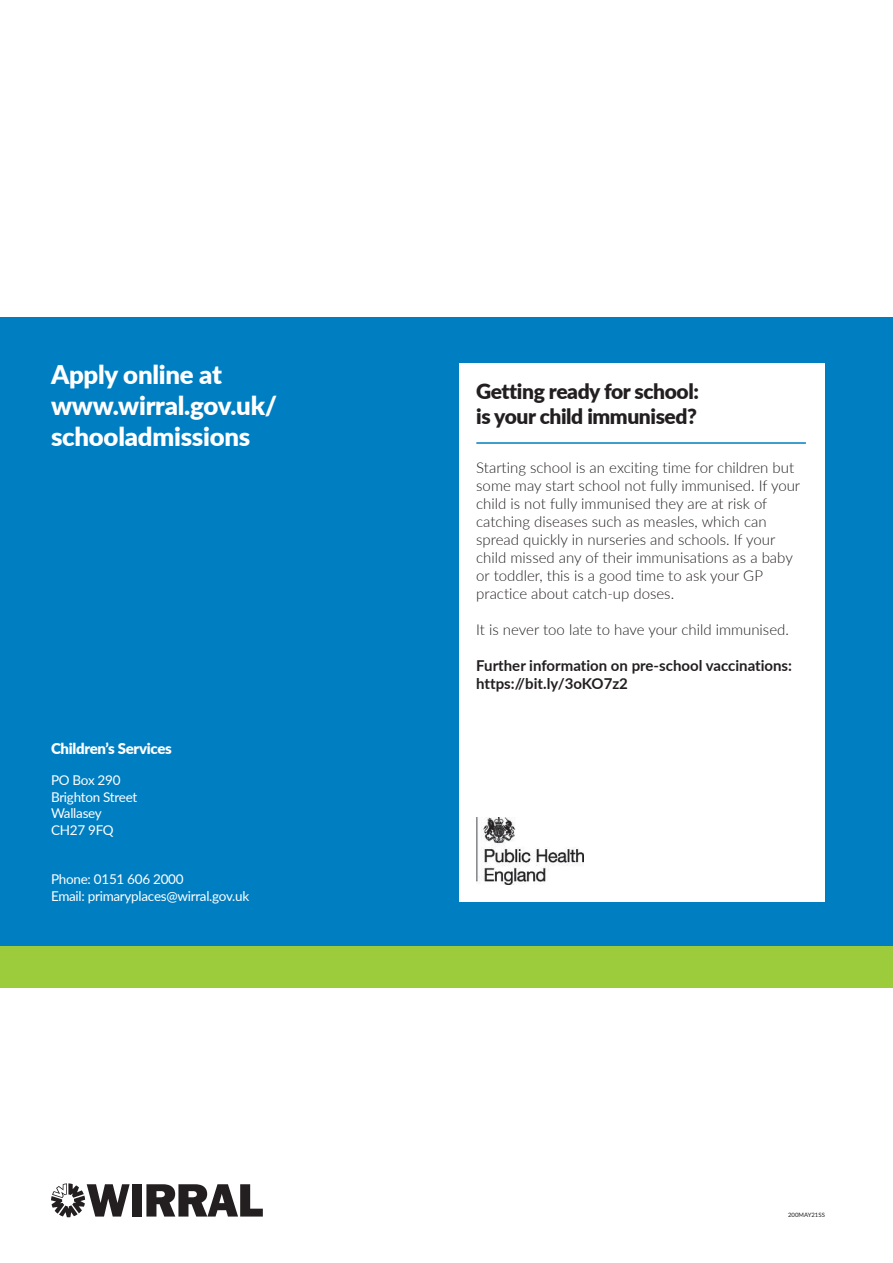
<style>
.page{position:relative;width:893px;height:1263px;background:#fff}
.page>*{position:absolute;margin:0;border:0;box-sizing:border-box;transform-origin:0 0}
.Text_1_no_indent{font:900 25.8px/30.9px "Lato";letter-spacing:-.01em;color:#fff}
.Text_1{font:900 21px "Lato";letter-spacing:-.02em;color:#231f20}
.Text_1-2{font:300 15px/18px "Lato";color:#231f20}
.Text_1-3{font:700 15px "Lato";color:#231f20}
.t1{font:900 15px "Lato";letter-spacing:-.02em;color:#fff}
.Text_1_no_indent-2{font:13.5px/16.5px "Lato";letter-spacing:-.02em;color:#fff}
.t2{font:6px "Lato";color:#231f20}
</style>
<div class="page">
<div style="left:0;top:317px;width:893px;height:629px;background:#007ec2"></div>
<div style="left:0;top:946px;width:893px;height:42px;background:#9ccb3b"></div>
<div style="left:459px;top:364px;width:366px;height:538px;background:#fff"></div>
<hr style="left:476px;top:442px;width:330px;height:2px;background:#007ec2">
<img style="left:476px;top:817px;width:107px;height:67px">
<svg style="left:51px;top:1183px;width:79px;height:34px"></svg>
<div style="left:132px;top:1184px;width:10px;height:32px;background:#231f20"></div>
<svg style="left:146px;top:1184px;width:117px;height:32px"></svg>
<p class="Text_1_no_indent" style="left:51px;top:358px;width:172px">Apply online at</p>
<p class="Text_1_no_indent" style="left:51px;top:389px;width:228px">www.wirral.gov.uk/ schooladmissions</p>
<h3 class="t1" style="left:51px;top:737px;width:122px">Children’s Services</h3>
<p class="Text_1_no_indent-2" style="left:51px;top:771px;width:71px">PO Box 290</p>
<p class="Text_1_no_indent-2" style="left:51px;top:788px;width:88px">Brighton Street</p>
<p class="Text_1_no_indent-2" style="left:51px;top:804px;width:52px">Wallasey</p>
<p class="Text_1_no_indent-2" style="left:51px;top:821px;width:64px">CH27 9FQ</p>
<p class="Text_1_no_indent-2" style="left:51px;top:870px;width:200px">Phone: 0151 606 2000<br>Email: primaryplaces@wirral.gov.uk</p>
<p class="Text_1" style="left:476px;top:376px;width:224px">Getting ready for school:</p>
<p class="Text_1" style="left:476px;top:401px;width:222px">is your child immunised?</p>
<p class="Text_1-2" style="left:476px;top:458px;width:325px">Starting school is an exciting time for children but some may start school not fully immunised. If your child is not fully immunised they are at risk of catching diseases such as measles, which can spread quickly in nurseries and schools. If your child missed any of their immunisations as a baby or toddler, this is a good time to ask your GP practice about catch-up doses.</p>
<p class="Text_1-2" style="left:476px;top:620px;width:314px">It is never too late to have your child immunised.</p>
<p class="Text_1-3" style="left:476px;top:654px;width:317px">Further information on pre-school vaccinations:</p>
<p class="Text_1-3" style="left:476px;top:672px;width:153px">https://bit.ly/3oKO7z2</p>
<p class="t2" style="left:788px;top:1211px;width:38px">200MAY21SS</p>
</div>
